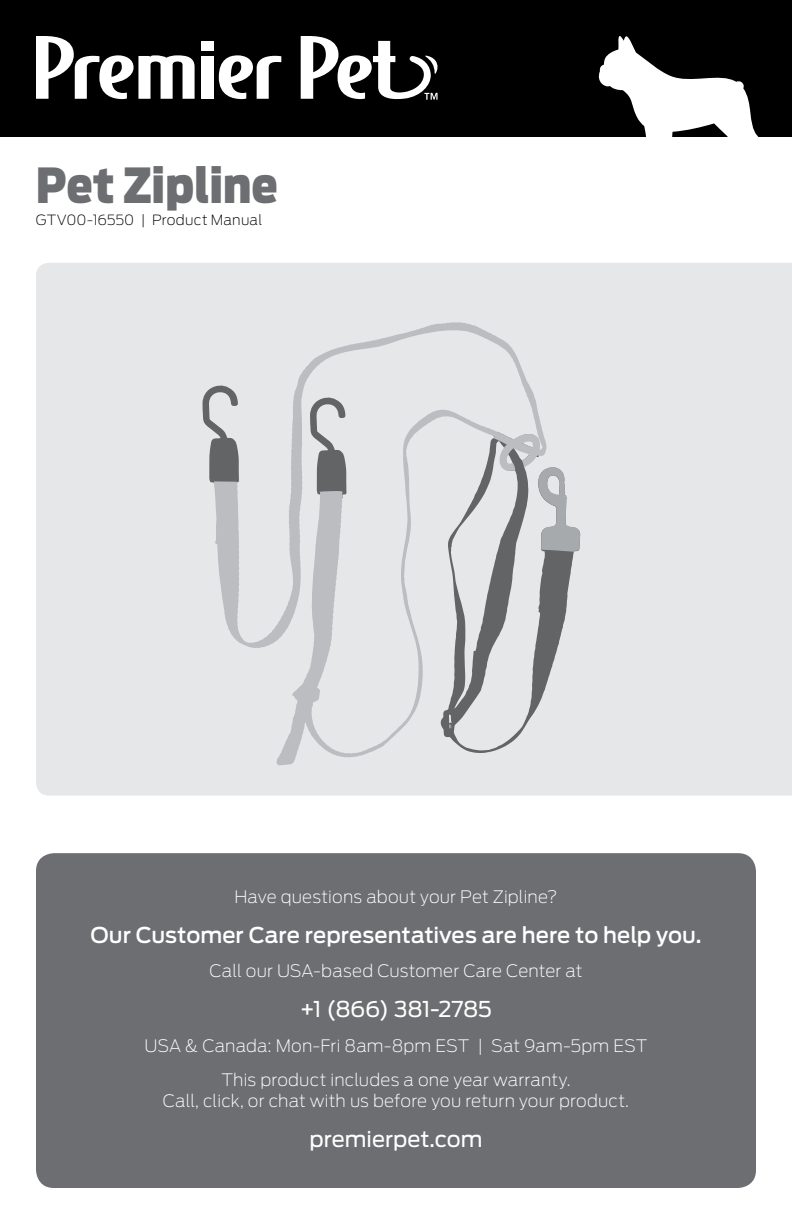
<style>
.page{position:relative;width:792px;height:1224px;background:#fff}
.page>*{position:absolute;margin:0;border:0;box-sizing:border-box;transform-origin:0 0}
.t1{font:900 48px "Antenna Cond";color:#6d6e71}
.t2{font:500 21.8px "Antenna";color:#fff}
.t3{font:21.8px "Antenna";letter-spacing:-.02em;color:#fff}
.t4{font:21.8px "Antenna";color:#fff}
.t5{font:200 17px/34.4px "Antenna";letter-spacing:.005em;color:#fff;text-align:center}
.t6{font:200 14px "Antenna";letter-spacing:.01em;color:#000}
</style>
<div class="page">
<div style="left:0;top:0;width:792px;height:136px;background:#000"></div>
<div style="left:201px;top:56px;width:12px;height:43px;background:#fff"></div>
<div style="left:201px;top:41px;width:12px;height:10px;background:#fff"></div>
<svg style="left:36px;top:36px;width:159px;height:63px"></svg>
<svg style="left:219px;top:55px;width:62px;height:44px"></svg>
<svg style="left:301px;top:36px;width:137px;height:64px"></svg>
<div style="left:36px;top:263px;width:756px;height:533px;background:#e6e7e8"></div>
<div style="left:36px;top:853px;width:720px;height:335px;background:#6d6e71;border-radius:18px"></div>
<svg style="left:596px;top:36px;width:164px;height:101px"></svg>
<svg style="left:202px;top:384px;width:12px;height:102px"></svg>
<svg style="left:547px;top:552px;width:33px;height:201px;background:#bcbebf"></svg>
<svg style="left:214px;top:322px;width:333px;height:443px;background:#d7d8da"></svg>
<svg style="left:495px;top:424px;width:85px;height:128px;background:#c6c8c9"></svg>
<h1 class="t1" style="left:36px;top:156px;width:243px">Pet Zipline</h1>
<p class="t6" style="left:36px;top:212px;width:228px">GTV00-16550 | Product Manual</p>
<p class="t5" style="left:234px;top:880px;width:325px">Have questions about your Pet Zipline?</p>
<p class="t2" style="left:90px;top:922px;width:613px">Our Customer Care representatives are here to help you.</p>
<p class="t5" style="left:210px;top:954px;width:374px">Call our USA-based Customer Care Center at</p>
<p class="t3" style="left:300px;top:996px;width:194px">+1 (866) 381-2785</p>
<p class="t5" style="left:145px;top:1028px;width:504px">USA &amp; Canada: Mon-Fri 8am-8pm EST | Sat 9am-5pm EST<br>This product includes a one year warranty.</p>
<p class="t5" style="left:163px;top:1083px;width:468px">Call, click, or chat with us before you return your product.</p>
<p class="t4" style="left:309px;top:1126px;width:175px">premierpet.com</p>
</div>
